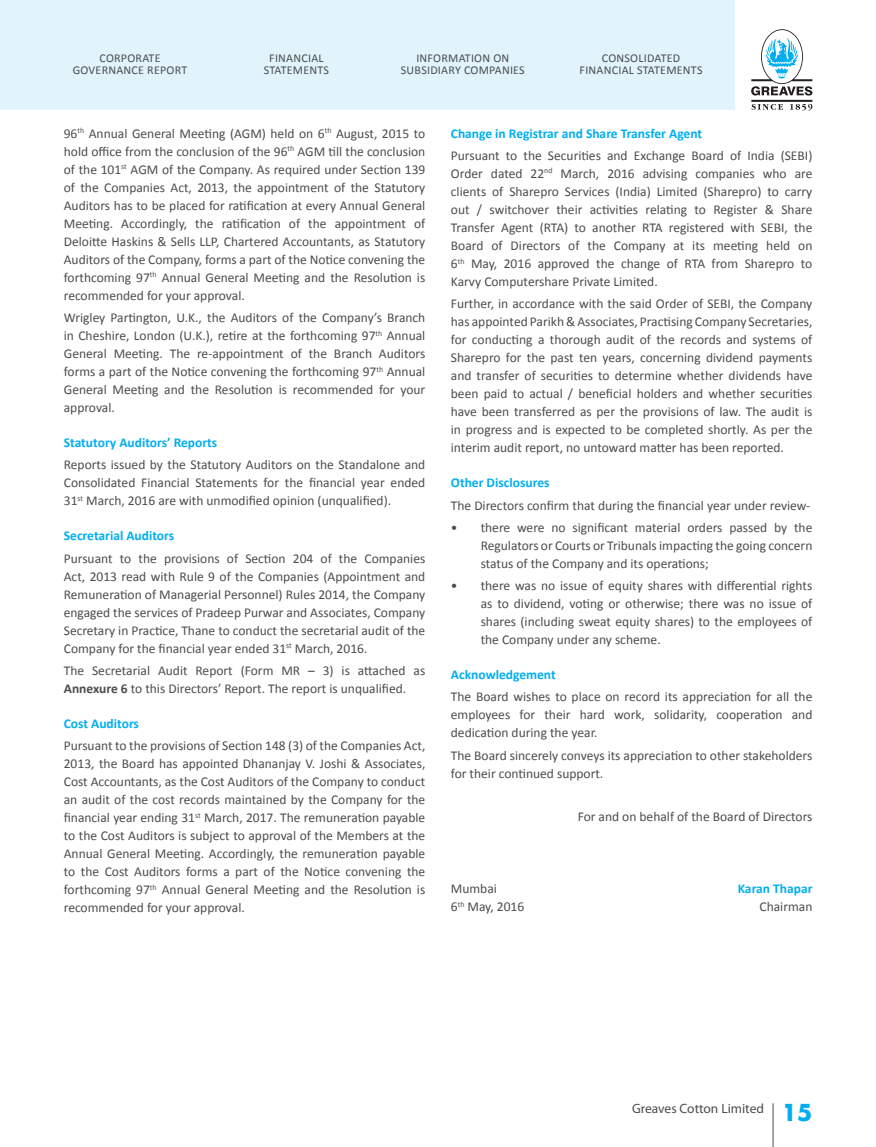
<style>
.page{position:relative;width:876px;height:1147px;background:#fff}
.page>*{position:absolute;margin:0;border:0;box-sizing:border-box;transform-origin:0 0}
.t1{font:13.5px/18px "Calibri";color:#4b4c4d}
.t2{font:13.5px "Myriad Pro";color:#4b4c4d}
.t3{font:700 13.5px "Calibri";color:#00aeef}
.t4{font:12px/12px "Calibri";letter-spacing:.02em;color:#4b4c4d;text-align:center}
.s1{font-weight:700;color:#00aeef}
.s2{font-weight:700}
.s3{font-family:"Belmar";font-weight:700;font-size:25.5px;color:#00aeef}
</style>
<div class="page">
<div style="left:0;top:0;width:734px;height:110px;background:#e1f4fc"></div>
<svg style="left:751px;top:29px;width:61px;height:82px"></svg>
<hr style="left:772px;top:1103px;width:1px;height:44px;background:#4b4c4d">
<p class="t4" style="left:73px;top:52px;width:116px">CORPORATE<br>GOVERNANCE REPORT</p>
<p class="t4" style="left:264px;top:52px;width:67px">FINANCIAL<br>STATEMENTS</p>
<p class="t4" style="left:401px;top:52px;width:125px">INFORMATION ON<br>SUBSIDIARY COMPANIES</p>
<p class="t4" style="left:579px;top:52px;width:124px">CONSOLIDATED<br>FINANCIAL STATEMENTS</p>
<p class="t1" style="left:64px;top:124px;width:363px;text-align:justify">96<sup>th</sup> Annual General Meeting (AGM) held on 6<sup>th</sup> August, 2015 to hold office from the conclusion of the 96<sup>th</sup> AGM till the conclusion of the 101<sup>st</sup> AGM of the Company. As required under Section 139 of the Companies Act, 2013, the appointment of the Statutory Auditors has to be placed for ratification at every Annual General Meeting. Accordingly, the ratification of the appointment of Deloitte Haskins &amp; Sells LLP, Chartered Accountants, as Statutory Auditors of the Company, forms a part of the Notice convening the forthcoming 97<sup>th</sup> Annual General Meeting and the Resolution is recommended for your approval.</p>
<p class="t1" style="left:64px;top:308px;width:363px;text-align:justify">Wrigley Partington, U.K., the Auditors of the Company’s Branch in Cheshire, London (U.K.), retire at the forthcoming 97<sup>th</sup> Annual General Meeting. The re-appointment of the Branch Auditors forms a part of the Notice convening the forthcoming 97<sup>th</sup> Annual General Meeting and the Resolution is recommended for your approval.</p>
<p class="t1" style="left:64px;top:431px;width:363px;line-height:22.2px"><span class="s1">Statutory Auditors’ Reports<br></span>Reports issued by the Statutory Auditors on the Standalone and</p>
<p class="t1" style="left:64px;top:473px;width:363px">Consolidated Financial Statements for the financial year ended<br>31<sup>st</sup> March, 2016 are with unmodified opinion (unqualified).</p>
<p class="t1" style="left:64px;top:524px;width:363px;line-height:22.2px"><span class="s1">Secretarial Auditors<br></span>Pursuant to the provisions of Section 204 of the Companies</p>
<p class="t1" style="left:64px;top:566px;width:363px;text-align:justify">Act, 2013 read with Rule 9 of the Companies (Appointment and Remuneration of Managerial Personnel) Rules 2014, the Company engaged the services of Pradeep Purwar and Associates, Company Secretary in Practice, Thane to conduct the secretarial audit of the Company for the financial year ended 31<sup>st</sup> March, 2016.</p>
<p class="t1" style="left:64px;top:661px;width:363px">The Secretarial Audit Report (Form MR – 3) is attached as<br><span class="s2">Annexure 6</span> to this Directors’ Report. The report is unqualified.</p>
<p class="t1" style="left:64px;top:711px;width:363px;line-height:22.2px"><span class="s1">Cost Auditors<br></span>Pursuant to the provisions of Section 148 (3) of the Companies Act,</p>
<p class="t1" style="left:64px;top:754px;width:363px;text-align:justify">2013, the Board has appointed Dhananjay V. Joshi &amp; Associates, Cost Accountants, as the Cost Auditors of the Company to conduct an audit of the cost records maintained by the Company for the financial year ending 31<sup>st</sup> March, 2017. The remuneration payable to the Cost Auditors is subject to approval of the Members at the Annual General Meeting. Accordingly, the remuneration payable to the Cost Auditors forms a part of the Notice convening the forthcoming 97<sup>th</sup> Annual General Meeting and the Resolution is recommended for your approval.</p>
<p class="t1" style="left:451px;top:121px;width:363px;line-height:22.2px"><span class="s1">Change in Registrar and Share Transfer Agent<br></span>Pursuant to the Securities and Exchange Board of India (SEBI)</p>
<p class="t1" style="left:451px;top:164px;width:363px;text-align:justify">Order dated 22<sup>nd</sup> March, 2016 advising companies who are clients of Sharepro Services (India) Limited (Sharepro) to carry out / switchover their activities relating to Register &amp; Share Transfer Agent (RTA) to another RTA registered with SEBI, the Board of Directors of the Company at its meeting held on 6<sup>th</sup> May, 2016 approved the change of RTA from Sharepro to Karvy Computershare Private Limited.</p>
<p class="t1" style="left:451px;top:294px;width:363px;text-align:justify">Further, in accordance with the said Order of SEBI, the Company has appointed Parikh &amp; Associates, Practising Company Secretaries, for conducting a thorough audit of the records and systems of Sharepro for the past ten years, concerning dividend payments and transfer of securities to determine whether dividends have been paid to actual / beneficial holders and whether securities have been transferred as per the provisions of law. The audit is in progress and is expected to be completed shortly. As per the interim audit report, no untoward matter has been reported.</p>
<p class="t1" style="left:451px;top:471px;width:361px;line-height:22.2px"><span class="s1">Other Disclosures<br></span>The Directors confirm that during the financial year under review-</p>
<p class="t1" style="left:480px;top:518px;width:333px;text-align:justify;text-indent:-30px">• there were no significant material orders passed by the Regulators or Courts or Tribunals impacting the going concern status of the Company and its operations;</p>
<p class="t1" style="left:480px;top:576px;width:333px;text-align:justify;text-indent:-30px">• there was no issue of equity shares with differential rights as to dividend, voting or otherwise; there was no issue of shares (including sweat equity shares) to the employees of the Company under any scheme.</p>
<p class="t1" style="left:451px;top:663px;width:363px;line-height:22.2px"><span class="s1">Acknowledgement<br></span>The Board wishes to place on record its appreciation for all the</p>
<p class="t1" style="left:451px;top:705px;width:363px">employees for their hard work, solidarity, cooperation and dedication during the year.</p>
<p class="t1" style="left:451px;top:745px;width:363px">The Board sincerely conveys its appreciation to other stakeholders for their continued support.</p>
<p class="t1" style="left:577px;top:807px;width:236px">For and on behalf of the Board of Directors</p>
<p class="t1" style="left:451px;top:879px;width:48px">Mumbai</p>
<p class="t3" style="left:737px;top:879px;width:76px">Karan Thapar</p>
<p class="t1" style="left:451px;top:897px;width:75px">6<sup>th</sup> May, 2016</p>
<p class="t1" style="left:759px;top:897px;width:54px">Chairman</p>
<p class="t2" style="left:632px;top:1100px;width:182px">Greaves Cotton Limited <span class="s3">15</span></p>
</div>
